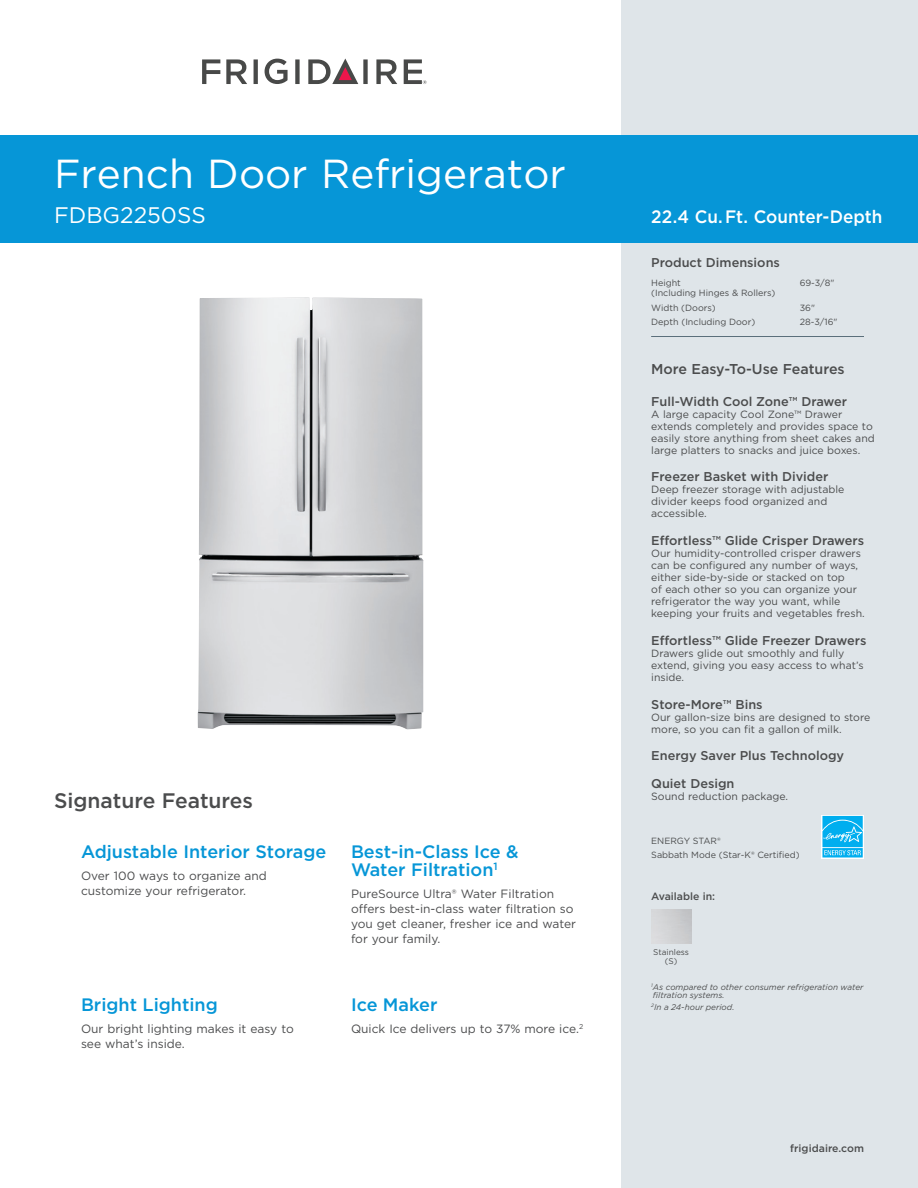
<style>
.page{position:relative;width:918px;height:1188px;background:#fff}
.page>*{position:absolute;margin:0;border:0;box-sizing:border-box;transform-origin:0 0}
.t1{font:40.5px "Gotham";color:#fff}
.t2{font:22.5px "Gotham";color:#fff}
.t3{font:500 21px "Gotham";color:#4b4c4d}
.t4{font:500 18px/18px "Gotham";color:#0696d7}
.t5{font:500 18px "Gotham";color:#fff;scale:.95 1}
.t6{font:500 14.25px "Gotham";color:#4b4c4d}
.t7{font:500 12.75px/27.8px "Gotham";color:#4b4c4d}
.t8{font:12px/15px "Gotham";color:#4b4c4d}
.t9{font:10.5px/12px "Gotham";color:#4b4c4d}
.t10{font:500 10.5px "Gotham";color:#4b4c4d}
.t11{font:9px/14.5px "Gotham";color:#4b4c4d}
.t12{font:italic 8.25px/8.2px "Gotham";color:#4b4c4d}
.t13{font:8.25px/9px "Gotham";color:#4b4c4d;text-align:center}
</style>
<div class="page">
<div style="left:621px;top:0;width:297px;height:1188px;background:#dfe5e9"></div>
<hr style="left:651px;top:336px;width:213px;height:1px;background:#5b6f7b">
<div style="left:0;top:135px;width:918px;height:108px;background:#0696d7"></div>
<svg style="left:265px;top:59px;width:23px;height:25px"></svg>
<svg style="left:202px;top:59px;width:18px;height:25px"></svg>
<svg style="left:226px;top:59px;width:21px;height:25px"></svg>
<svg style="left:254px;top:59px;width:4px;height:25px"></svg>
<svg style="left:295px;top:59px;width:5px;height:25px"></svg>
<svg style="left:376px;top:59px;width:21px;height:25px"></svg>
<svg style="left:308px;top:59px;width:60px;height:25px"></svg>
<svg style="left:404px;top:59px;width:23px;height:25px"></svg>
<img style="left:198px;top:297px;width:225px;height:432px">
<svg style="left:822px;top:815px;width:42px;height:43px"></svg>
<svg style="left:822px;top:816px;width:41px;height:41px;background:#2bbbf1"></svg>
<h1 class="t1" style="left:54px;top:147px;width:513px">French Door Refrigerator</h1>
<h2 class="t2" style="left:54px;top:201px;width:153px">FDBG2250SS</h2>
<h3 class="t5" style="left:651px;top:205px;width:245px">22.4 Cu. Ft. Counter-Depth</h3>
<p class="t7" style="left:651px;top:249px;width:130px">Product Dimensions</p>
<p class="t11" style="left:651px;top:276px;width:31px">Height</p>
<p class="t11" style="left:800px;top:276px;width:36px">69-3/8"</p>
<p class="t11" style="left:651px;top:285px;width:126px">(Including Hinges &amp; Rollers)<br>Width (Doors)</p>
<p class="t11" style="left:800px;top:300px;width:17px">36"</p>
<p class="t11" style="left:651px;top:315px;width:106px">Depth (Including Door)</p>
<p class="t11" style="left:800px;top:315px;width:39px">28-3/16"</p>
<h3 class="t3" style="left:54px;top:787px;width:201px">Signature Features</h3>
<h3 class="t4" style="left:81px;top:843px;width:247px">Adjustable Interior Storage</h3>
<p class="t8" style="left:81px;top:868px;width:187px">Over 100 ways to organize and customize your refrigerator.</p>
<h3 class="t4" style="left:81px;top:995px;width:138px">Bright Lighting</h3>
<p class="t8" style="left:81px;top:1021px;width:214px">Our bright lighting makes it easy to see what’s inside.</p>
<h3 class="t4" style="left:351px;top:843px;width:169px">Best-in-Class Ice &amp;<br>Water Filtration<sup>1</sup></h3>
<p class="t8" style="left:351px;top:886px;width:227px">PureSource Ultra® Water Filtration offers best-in-class water filtration so you get cleaner, fresher ice and water for your family.</p>
<h3 class="t4" style="left:351px;top:995px;width:88px">Ice Maker</h3>
<p class="t8" style="left:351px;top:1021px;width:234px">Quick Ice delivers up to 37% more ice.<sup>2</sup></p>
<h3 class="t6" style="left:651px;top:359px;width:195px">More Easy-To-Use Features</h3>
<p class="t7" style="left:651px;top:387px;width:198px">Full-Width Cool Zone™ Drawer</p>
<p class="t9" style="left:651px;top:408px;width:225px">A large capacity Cool Zone™ Drawer extends completely and provides space to easily store anything from sheet cakes and large platters to snacks and juice boxes.</p>
<p class="t7" style="left:651px;top:463px;width:179px">Freezer Basket with Divider</p>
<p class="t9" style="left:651px;top:483px;width:195px">Deep freezer storage with adjustable divider keeps food organized and accessible.</p>
<p class="t7" style="left:651px;top:527px;width:215px">Effortless™ Glide Crisper Drawers</p>
<p class="t9" style="left:651px;top:547px;width:215px">Our humidity-controlled crisper drawers can be configured any number of ways, either side-by-side or stacked on top<br>of each other so you can organize your refrigerator the way you want, while keeping your fruits and vegetables fresh.</p>
<p class="t7" style="left:651px;top:626px;width:217px">Effortless™ Glide Freezer Drawers</p>
<p class="t9" style="left:651px;top:647px;width:214px">Drawers glide out smoothly and fully extend, giving you easy access to what’s inside.</p>
<p class="t7" style="left:651px;top:690px;width:113px">Store-More™ Bins</p>
<p class="t9" style="left:651px;top:711px;width:221px">Our gallon-size bins are designed to store more, so you can fit a gallon of milk.</p>
<p class="t7" style="left:651px;top:742px;width:194px">Energy Saver Plus Technology<br>Quiet Design</p>
<p class="t9" style="left:651px;top:790px;width:138px">Sound reduction package.</p>
<p class="t11" style="left:651px;top:833px;width:150px">ENERGY STAR®<br>Sabbath Mode (Star-K® Certified)</p>
<p class="t10" style="left:651px;top:889px;width:65px">Available in:</p>
<p class="t13" style="left:653px;top:947px;width:37px">Stainless (S)</p>
<p class="t12" style="left:651px;top:983px;width:214px"><sup>1</sup>As compared to other consumer refrigeration water filtration systems.</p>
<p class="t12" style="left:651px;top:1002px;width:85px"><sup>2</sup>In a 24-hour period.</p>
<p class="t10" style="left:790px;top:1141px;width:75px">frigidaire.com</p>
</div>
